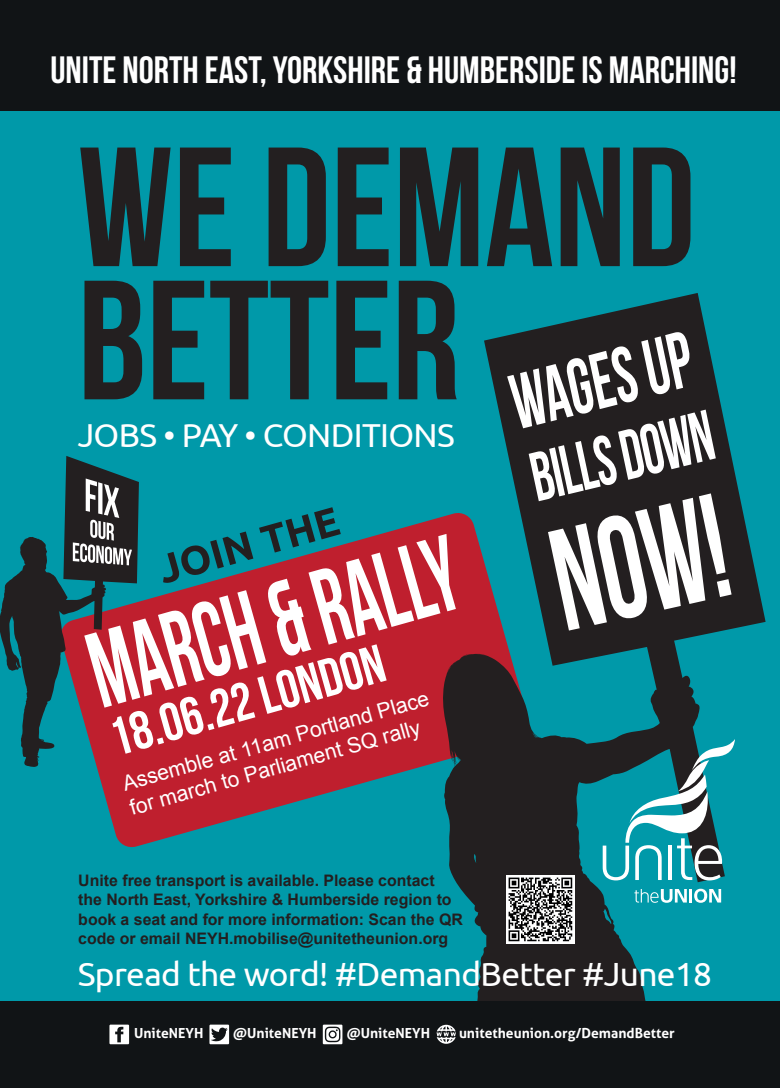
<style>
.page{position:relative;width:780px;height:1088px;background:#0099a9}
.page>*{position:absolute;margin:0;border:0;box-sizing:border-box;transform-origin:0 0}
.t1{font:169.38px/133.1px "Bebas Neue";color:#231f20}
.t2{font:106.88px "Bebas Neue";color:#fff;scale:.75 1}
.t3{font:53.5px "Bebas Neue";color:#fff}
.t4{font:700 40.5px "Ubuntu";color:#231f20}
.t5{font:38px "Bebas Neue";color:#fff}
.t6{font:33.5px "Ubuntu";letter-spacing:-.02em;color:#fff}
.t7{font:33.12px "Ubuntu";letter-spacing:-.02em;color:#fff}
.t8{font:21.12px/25.4px "Arial";color:#fff}
.t9{font:700 15.88px/19px "Arial";color:#231f20}
.t10{font:700 13.88px "Aller";color:#fff}
</style>
<div class="page">
<div style="left:0;top:0;width:780px;height:110px;background:#111416"></div>
<svg style="left:96px;top:517px;width:346px;height:331px;fill:#bf1f2e"></svg>
<svg style="left:442px;top:293px;width:323px;height:708px"></svg>
<svg style="left:507px;top:331px;width:224px;height:299px;background:#656f71"></svg>
<div style="left:0;top:1001px;width:780px;height:87px;background:#111416"></div>
<svg style="left:209px;top:1024px;width:20px;height:20px"></svg>
<svg style="left:109px;top:1024px;width:20px;height:20px"></svg>
<svg style="left:323px;top:1024px;width:19px;height:20px"></svg>
<svg style="left:436px;top:1025px;width:20px;height:19px"></svg>
<svg style="left:634px;top:889px;width:87px;height:14px"></svg>
<svg style="left:602px;top:739px;width:133px;height:141px"></svg>
<svg style="left:0;top:456px;width:139px;height:311px"></svg>
<svg style="left:73px;top:478px;width:59px;height:87px;background:#5f5d5d"></svg>
<img style="left:506px;top:876px;width:68px;height:68px">
<h3 class="t5" style="left:50px;top:49px;width:687px">UNITE NORTH EAST, YORKSHIRE &amp; HUMBERSIDE IS MARCHING!</h3>
<h1 class="t1" style="left:78px;top:139px;width:619px">WE DEMAND<br>BETTER</h1>
<h3 class="t7" style="left:78px;top:415px;width:378px">JOBS • PAY • CONDITIONS</h3>
<h3 class="t4" style="left:152px;top:547px;width:187px;rotate:-16deg">JOIN THE</h3>
<h2 class="t2" style="left:75px;top:617px;width:507px;rotate:-16deg">MARCH &amp; RALLY</h2>
<h3 class="t3" style="left:103px;top:711px;width:285px;rotate:-16deg">18.06.22 LONDON</h3>
<h3 class="t8" style="left:120px;top:772px;width:319px;rotate:-16deg">Assemble at 11am Portland Place for march to Parliament SQ rally</h3>
<p class="t9" style="left:78px;top:872px;width:386px">Unite free transport is available. Please contact<br>the North East, Yorkshire &amp; Humberside region to book a seat and for more information: Scan the QR code or email NEYH.mobilise@unitetheunion.org</p>
<h3 class="t6" style="left:78px;top:953px;width:635px">Spread the word! #DemandBetter #June18</h3>
<p class="t10" style="left:134px;top:1025px;width:71px">UniteNEYH</p>
<p class="t10" style="left:233px;top:1025px;width:85px">@UniteNEYH</p>
<p class="t10" style="left:347px;top:1025px;width:85px">@UniteNEYH</p>
<p class="t10" style="left:459px;top:1025px;width:217px">unitetheunion.org/DemandBetter</p>
</div>
